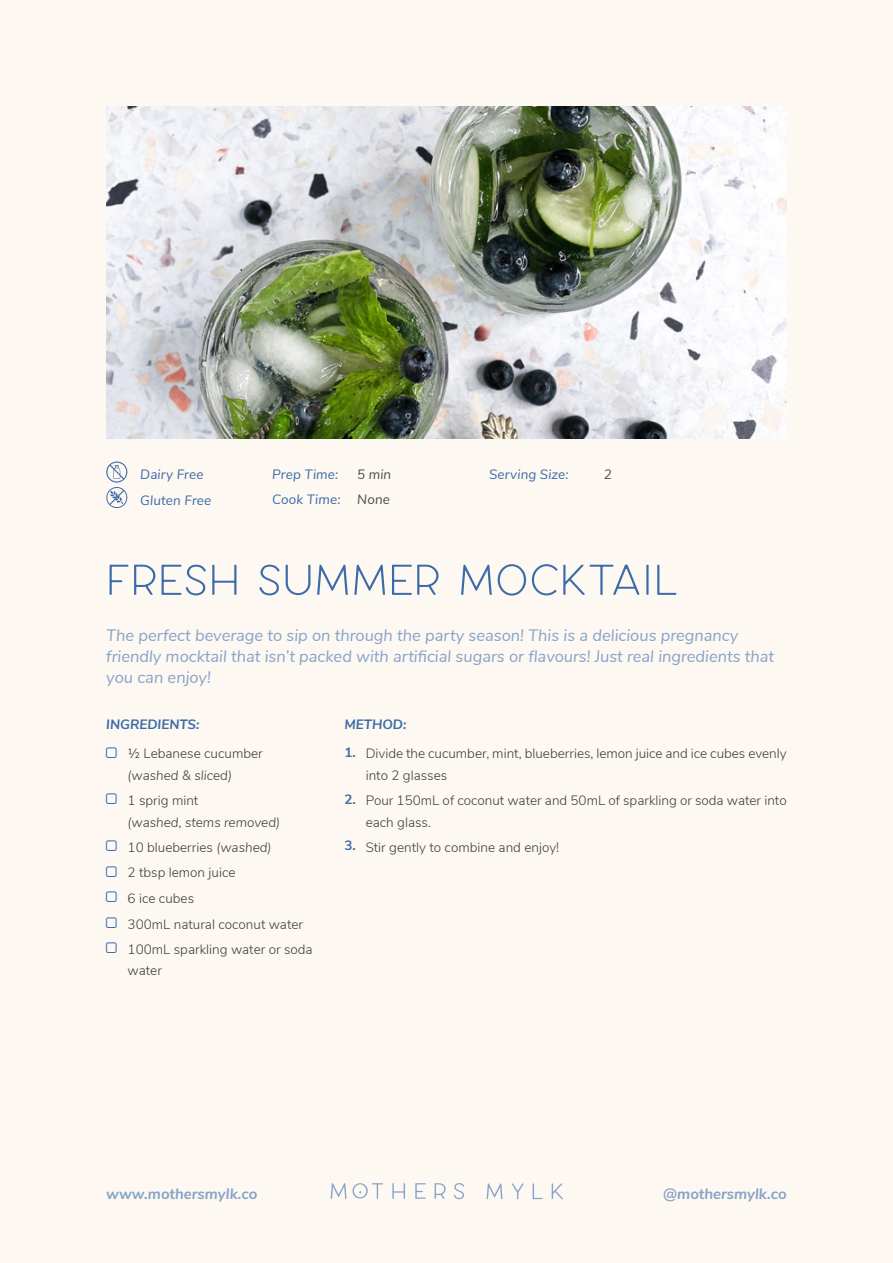
<style>
.page{position:relative;width:893px;height:1263px;background:#fdf8f2}
.page>*{position:absolute;margin:0;border:0;box-sizing:border-box;transform-origin:0 0}
.t1{font:100 51px "Larosa";letter-spacing:-.005em;color:#3b6ba8}
.t2{font:italic 16.5px/21px "Nunito Sans";color:#87a3c9}
.t3{font:italic 700 15px "Nunito Sans";color:#87a3c9}
.t4{font:300 13.5px/25.5px "Nunito Sans";color:#3f3f3f}
.t5{font:italic 13.5px "Nunito Sans";letter-spacing:.01em;color:#3b6ba8}
.t6{font:italic 700 13.5px "Nunito Sans";color:#3b6ba8}
.t7{font:italic 300 13.5px "Nunito Sans";color:#3f3f3f}
.t8{font:italic 13.5px "Nunito Sans";color:#4d4d4f}
.s1{color:#4d4d4f}
.s2{font-style:italic}
.s3{font-weight:700;color:#3b6ba8}
</style>
<div class="page">
<img style="left:106px;top:106px;width:681px;height:332px">
<svg style="left:106px;top:461px;width:22px;height:47px"></svg>
<svg style="left:487px;top:1183px;width:15px;height:16px"></svg>
<svg style="left:512px;top:1183px;width:12px;height:16px"></svg>
<svg style="left:533px;top:1183px;width:10px;height:16px"></svg>
<svg style="left:552px;top:1183px;width:11px;height:16px"></svg>
<svg style="left:331px;top:1183px;width:15px;height:16px"></svg>
<svg style="left:392px;top:1183px;width:13px;height:16px"></svg>
<svg style="left:415px;top:1183px;width:11px;height:16px"></svg>
<svg style="left:435px;top:1183px;width:11px;height:16px"></svg>
<svg style="left:454px;top:1183px;width:10px;height:16px"></svg>
<svg style="left:353px;top:1183px;width:30px;height:16px"></svg>
<p class="t5" style="left:140px;top:464px;width:65px">Dairy Free</p>
<p class="t5" style="left:272px;top:464px;width:68px">Prep Time:</p>
<p class="t8" style="left:357px;top:464px;width:36px">5 min</p>
<p class="t5" style="left:489px;top:464px;width:81px">Serving Size:</p>
<p class="t8" style="left:604px;top:464px;width:10px">2</p>
<p class="t5" style="left:140px;top:490px;width:73px">Gluten Free</p>
<p class="t5" style="left:272px;top:490px;width:119px">Cook Time: <span class="s1">None</span></p>
<h1 class="t1" style="left:106px;top:547px;width:574px">FRESH SUMMER MOCKTAIL</h1>
<p class="t2" style="left:106px;top:624px;width:669px">The perfect beverage to sip on through the party season! This is a delicious pregnancy friendly mocktail that isn’t packed with artificial sugars or flavours! Just real ingredients that you can enjoy!</p>
<p class="t6" style="left:106px;top:714px;width:95px">INGREDIENTS:</p>
<p class="t4" style="left:128px;top:740px;width:137px">½ Lebanese cucumber</p>
<p class="t7" style="left:128px;top:765px;width:106px">(washed &amp; sliced)</p>
<p class="t4" style="left:128px;top:787px;width:72px">1 sprig mint</p>
<p class="t4" style="left:128px;top:808px;width:187px"><span class="s2">(washed, stems removed)<br></span>10 blueberries <span class="s2">(washed)<br></span>2 tbsp lemon juice<br>6 ice cubes<br>300mL natural coconut water<br>100mL sparkling water or soda</p>
<p class="t4" style="left:128px;top:957px;width:36px">water</p>
<p class="t6" style="left:344px;top:714px;width:63px">METHOD:</p>
<p class="t4" style="left:366px;top:742px;width:422px;line-height:21.6px;text-indent:-21px"><span class="s3">1.</span> Divide the cucumber, mint, blueberries, lemon juice and ice cubes evenly into 2 glasses</p>
<p class="t4" style="left:366px;top:789px;width:422px;line-height:21.6px;text-indent:-21px"><span class="s3">2.</span> Pour 150mL of coconut water and 50mL of sparkling or soda water into each glass.</p>
<p class="t4" style="left:344px;top:834px;width:216px"><span class="s3">3.</span> Stir gently to combine and enjoy!</p>
<p class="t3" style="left:106px;top:1183px;width:153px">www.mothersmylk.co</p>
<p class="t3" style="left:663px;top:1183px;width:125px">@mothersmylk.co</p>
</div>
